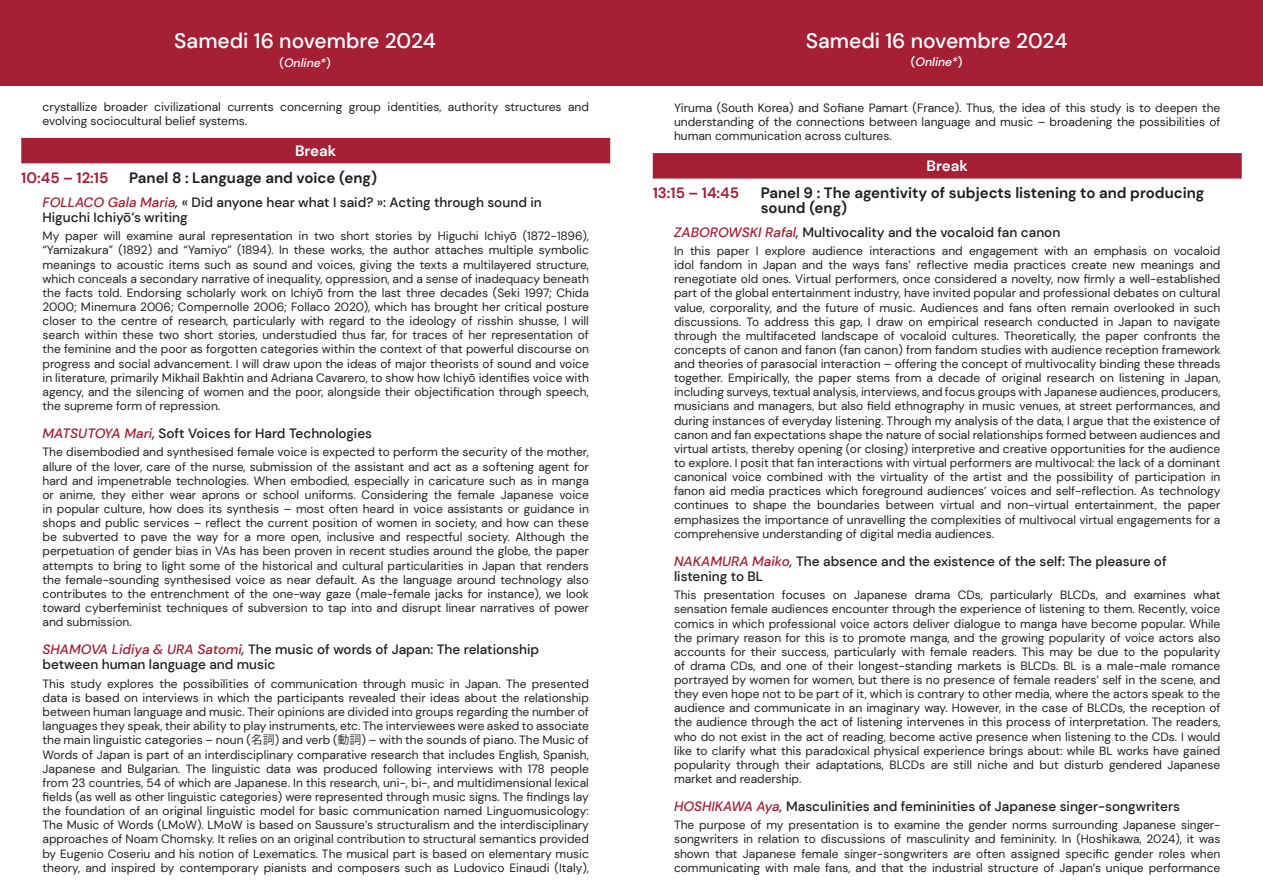
<style>
.page{position:relative;width:1263px;height:893px;background:#fff}
.page>*{position:absolute;margin:0;border:0;box-sizing:border-box;transform-origin:0 0}
.t1{font:500 21px "DM Sans";color:#fff}
.t2{font:700 15px/15.1px "DM Sans";color:#231f20}
.t3{font:700 15px "DM Sans";color:#a62035}
.t4{font:700 15px "DM Sans";color:#fff}
.t5{font:500 13.5px/15.1px "DM Sans";color:#231f20}
.t6{font:12px/14.1px "DM Sans";color:#231f20;text-align:justify}
.t7{font:italic 500 12px "DM Sans";color:#fff}
.s1{font-style:normal}
.s2{font-style:italic;color:#a62035}
.s3{font-style:italic}
.s4{font-family:"Hira Kaku Pro W3"}
</style>
<div class="page">
<div style="left:21px;top:138px;width:589px;height:25px;background:#a62035"></div>
<div style="left:653px;top:153px;width:589px;height:26px;background:#a62035;border:2px solid #a62035"></div>
<div style="left:0;top:0;width:1263px;height:86px;background:#a62035"></div>
<p class="t1" style="left:174px;top:28px;width:263px">Samedi 16 novembre 2024</p>
<p class="t7" style="left:279px;top:55px;width:53px"><span class="s1">(</span>Online*<span class="s1">)</span></p>
<p class="t6" style="left:43px;top:100px;width:548px">crystallize broader civilizational currents concerning group identities, authority structures and evolving sociocultural belief systems.</p>
<p class="t4" style="left:295px;top:142px;width:43px">Break</p>
<p class="t3" style="left:21px;top:168px;width:89px">10:45 – 12:15</p>
<p class="t2" style="left:129px;top:170px;width:249px">Panel 8 : Language and voice (eng)</p>
<p class="t5" style="left:43px;top:194px;width:501px"><span class="s2">FOLLACO Gala Maria</span><span class="s3">,</span> « Did anyone hear what I said? »: Acting through sound in<br>Higuchi Ichiyō’s writing</p>
<p class="t6" style="left:43px;top:229px;width:548px">My paper will examine aural representation in two short stories by Higuchi Ichiyō (1872-1896), “Yamizakura” (1892) and “Yamiyo” (1894). In these works, the author attaches multiple symbolic meanings to acoustic items such as sound and voices, giving the texts a multilayered structure, which conceals a secondary narrative of inequality, oppression, and a sense of inadequacy beneath the facts told. Endorsing scholarly work on Ichiyō from the last three decades (Seki 1997; Chida 2000; Minemura 2006; Compernolle 2006; Follaco 2020), which has brought her critical posture closer to the centre of research, particularly with regard to the ideology of risshin shusse, I will search within these two short stories, understudied thus far, for traces of her representation of the feminine and the poor as forgotten categories within the context of that powerful discourse on progress and social advancement. I will draw upon the ideas of major theorists of sound and voice in literature, primarily Mikhail Bakhtin and Adriana Cavarero, to show how Ichiyō identifies voice with agency, and the silencing of women and the poor, alongside their objectification through speech, the supreme form of repression.</p>
<p class="t5" style="left:43px;top:426px;width:331px"><span class="s2">MATSUTOYA Mari</span><span class="s3">,</span> Soft Voices for Hard Technologies</p>
<p class="t6" style="left:43px;top:445px;width:548px">The disembodied and synthesised female voice is expected to perform the security of the mother, allure of the lover, care of the nurse, submission of the assistant and act as a softening agent for hard and impenetrable technologies. When embodied, especially in caricature such as in manga or anime, they either wear aprons or school uniforms. Considering the female Japanese voice in popular culture, how does its synthesis – most often heard in voice assistants or guidance in shops and public services – reflect the current position of women in society, and how can these be subverted to pave the way for a more open, inclusive and respectful society. Although the perpetuation of gender bias in VAs has been proven in recent studies around the globe, the paper attempts to bring to light some of the historical and cultural particularities in Japan that renders the female-sounding synthesised voice as near default. As the language around technology also contributes to the entrenchment of the one-way gaze (male-female jacks for instance), we look toward cyberfeminist techniques of subversion to tap into and disrupt linear narratives of power and submission.</p>
<p class="t5" style="left:43px;top:642px;width:498px"><span class="s2">SHAMOVA Lidiya &amp; URA Satomi</span><span class="s3">,</span> The music of words of Japan: The relationship between human language and music</p>
<p class="t6" style="left:43px;top:676px;width:548px">This study explores the possibilities of communication through music in Japan. The presented data is based on interviews in which the participants revealed their ideas about the relationship between human language and music. Their opinions are divided into groups regarding the number of languages they speak, their ability to play instruments, etc. The interviewees were asked to associate the main linguistic categories – noun (<span class="s4">名詞</span>) and verb (<span class="s4">動詞</span>) – with the sounds of piano. The Music of Words of Japan is part of an interdisciplinary comparative research that includes English, Spanish, Japanese and Bulgarian. The linguistic data was produced following interviews with 178 people from 23 countries, 54 of which are Japanese. In this research, uni-, bi-, and multidimensional lexical fields (as well as other linguistic categories) were represented through music signs. The findings lay the foundation of an original linguistic model for basic communication named Linguomusicology:<br>The Music of Words (LMoW). LMoW is based on Saussure’s structuralism and the interdisciplinary approaches of Noam Chomsky. It relies on an original contribution to structural semantics provided by Eugenio Coseriu and his notion of Lexematics. The musical part is based on elementary music theory, and inspired by contemporary pianists and composers such as Ludovico Einaudi (Italy),</p>
<p class="t1" style="left:806px;top:27px;width:263px">Samedi 16 novembre 2024</p>
<p class="t7" style="left:911px;top:55px;width:53px"><span class="s1">(</span>Online*<span class="s1">)</span></p>
<p class="t6" style="left:674px;top:101px;width:548px">Yiruma (South Korea) and Sofiane Pamart (France). Thus, the idea of this study is to deepen the understanding of the connections between language and music – broadening the possibilities of human communication across cultures.</p>
<p class="t4" style="left:926px;top:156px;width:43px">Break</p>
<p class="t3" style="left:653px;top:183px;width:88px">13:15 – 14:45</p>
<p class="t2" style="left:761px;top:185px;width:445px">Panel 9 : The agentivity of subjects listening to and producing sound (eng)</p>
<p class="t5" style="left:674px;top:224px;width:388px"><span class="s2">ZABOROWSKI Rafal</span><span class="s3">,</span> Multivocality and the vocaloid fan canon</p>
<p class="t6" style="left:674px;top:244px;width:548px">In this paper I explore audience interactions and engagement with an emphasis on vocaloid idol fandom in Japan and the ways fans’ reflective media practices create new meanings and renegotiate old ones. Virtual performers, once considered a novelty, now firmly a well-established part of the global entertainment industry, have invited popular and professional debates on cultural value, corporality, and the future of music. Audiences and fans often remain overlooked in such discussions. To address this gap, I draw on empirical research conducted in Japan to navigate through the multifaceted landscape of vocaloid cultures. Theoretically, the paper confronts the concepts of canon and fanon (fan canon) from fandom studies with audience reception framework and theories of parasocial interaction – offering the concept of multivocality binding these threads together. Empirically, the paper stems from a decade of original research on listening in Japan, including surveys, textual analysis, interviews, and focus groups with Japanese audiences, producers, musicians and managers, but also field ethnography in music venues, at street performances, and during instances of everyday listening. Through my analysis of the data, I argue that the existence of canon and fan expectations shape the nature of social relationships formed between audiences and virtual artists, thereby opening (or closing) interpretive and creative opportunities for the audience to explore. I posit that fan interactions with virtual performers are multivocal: the lack of a dominant canonical voice combined with the virtuality of the artist and the possibility of participation in fanon aid media practices which foreground audiences’ voices and self-reflection. As technology continues to shape the boundaries between virtual and non-virtual entertainment, the paper emphasizes the importance of unravelling the complexities of multivocal virtual engagements for a comprehensive understanding of digital media audiences.</p>
<p class="t5" style="left:674px;top:553px;width:494px"><span class="s2">NAKAMURA Maiko</span><span class="s3">,</span> The absence and the existence of the self: The pleasure of listening to BL</p>
<p class="t6" style="left:674px;top:588px;width:548px">This presentation focuses on Japanese drama CDs, particularly BLCDs, and examines what sensation female audiences encounter through the experience of listening to them. Recently, voice comics in which professional voice actors deliver dialogue to manga have become popular. While the primary reason for this is to promote manga, and the growing popularity of voice actors also accounts for their success, particularly with female readers. This may be due to the popularity of drama CDs, and one of their longest-standing markets is BLCDs. BL is a male-male romance portrayed by women for women, but there is no presence of female readers’ self in the scene, and they even hope not to be part of it, which is contrary to other media, where the actors speak to the audience and communicate in an imaginary way. However, in the case of BLCDs, the reception of the audience through the act of listening intervenes in this process of interpretation. The readers, who do not exist in the act of reading, become active presence when listening to the CDs. I would like to clarify what this paradoxical physical experience brings about: while BL works have gained popularity through their adaptations, BLCDs are still niche and but disturb gendered Japanese market and readership.</p>
<p class="t5" style="left:674px;top:799px;width:508px"><span class="s2">HOSHIKAWA Aya</span><span class="s3">,</span> Masculinities and femininities of Japanese singer-songwriters</p>
<p class="t6" style="left:674px;top:818px;width:548px">The purpose of my presentation is to examine the gender norms surrounding Japanese singer&shy;songwriters in relation to discussions of masculinity and femininity. In (Hoshikawa, 2024), it was shown that Japanese female singer-songwriters are often assigned specific gender roles when communicating with male fans, and that the industrial structure of Japan’s unique performance</p>
</div>
